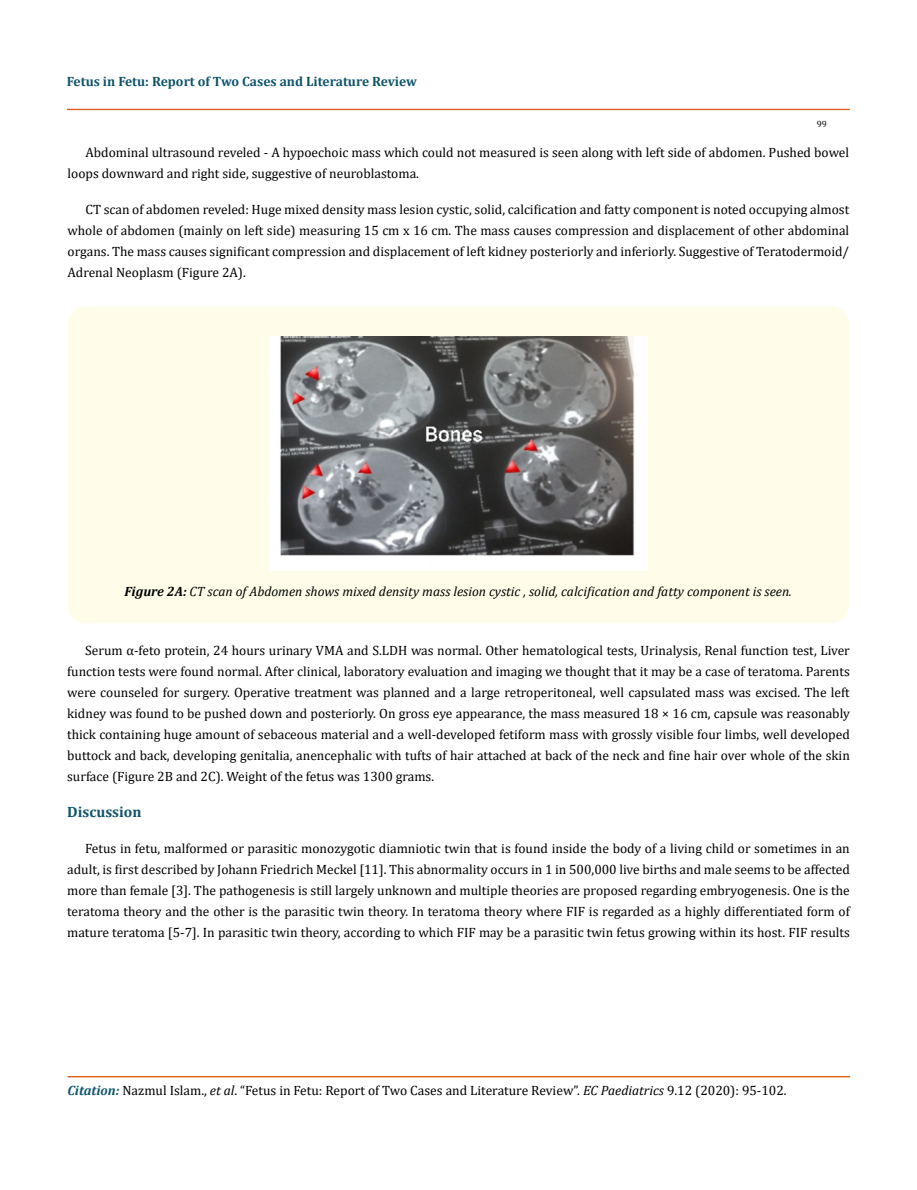
<style>
.page{position:relative;width:917px;height:1190px;background:#fff}
.page>*{position:absolute;margin:0;border:0;box-sizing:border-box;transform-origin:0 0}
.t1{font:700 15px "Cambria";color:#0e546a}
.t2{font:13.5px/21px "Cambria";color:#000;text-align:justify}
.t3{font:italic 13.5px "Cambria";color:#000}
.t4{font:700 13.5px "Cambria";color:#0e546a}
.t5{font:9px "Cambria";color:#000}
.s1{font-weight:700}
.s2{font-weight:700;font-style:italic;color:#0e546a}
.s3{font-style:italic}
</style>
<div class="page">
<div style="left:67px;top:109px;width:782px;height:1px;border:1px solid #e05d1a"></div>
<div style="left:68px;top:1076px;width:781px;height:1px;border:1px solid #e05d1a"></div>
<div style="left:68px;top:306px;width:781px;height:317px;background:#fffde9;border-radius:18px"></div>
<img style="left:269px;top:336px;width:379px;height:234px">
<p class="t4" style="left:67px;top:72px;width:352px">Fetus in Fetu: Report of Two Cases and Literature Review</p>
<p class="t5" style="left:816px;top:118px;width:11px">99</p>
<p class="t2" style="left:68px;top:142px;width:783px;text-indent:18px">Abdominal ultrasound reveled - A hypoechoic mass which could not measured is seen along with left side of abdomen. Pushed bowel loops downward and right side, suggestive of neuroblastoma.</p>
<p class="t2" style="left:68px;top:199px;width:783px;text-indent:18px">CT scan of abdomen reveled: Huge mixed density mass lesion cystic, solid, calcification and fatty component is noted occupying almost whole of abdomen (mainly on left side) measuring 15 cm x 16 cm. The mass causes compression and displacement of other abdominal organs. The mass causes significant compression and displacement of left kidney posteriorly and inferiorly. Suggestive of Teratodermoid/ Adrenal Neoplasm (Figure 2A).</p>
<p class="t3" style="left:124px;top:581px;width:669px"><span class="s1">Figure 2A:</span> CT scan of Abdomen shows mixed density mass lesion cystic , solid, calcification and fatty component is seen.</p>
<p class="t2" style="left:67px;top:640px;width:784px;text-indent:18px">Serum α-feto protein, 24 hours urinary VMA and S.LDH was normal. Other hematological tests, Urinalysis, Renal function test, Liver function tests were found normal. After clinical, laboratory evaluation and imaging we thought that it may be a case of teratoma. Parents were counseled for surgery. Operative treatment was planned and a large retroperitoneal, well capsulated mass was excised. The left kidney was found to be pushed down and posteriorly. On gross eye appearance, the mass measured 18 × 16 cm, capsule was reasonably thick containing huge amount of sebaceous material and a well-developed fetiform mass with grossly visible four limbs, well developed buttock and back, developing genitalia, anencephalic with tufts of hair attached at back of the neck and fine hair over whole of the skin surface (Figure 2B and 2C). Weight of the fetus was 1300 grams.</p>
<p class="t1" style="left:67px;top:801px;width:76px">Discussion</p>
<p class="t2" style="left:67px;top:838px;width:784px;text-indent:18px">Fetus in fetu, malformed or parasitic monozygotic diamniotic twin that is found inside the body of a living child or sometimes in an adult, is first described by Johann Friedrich Meckel [11]. This abnormality occurs in 1 in 500,000 live births and male seems to be affected more than female [3]. The pathogenesis is still largely unknown and multiple theories are proposed regarding embryogenesis. One is the teratoma theory and the other is the parasitic twin theory. In teratoma theory where FIF is regarded as a highly differentiated form of mature teratoma [5-7]. In parasitic twin theory, according to which FIF may be a parasitic twin fetus growing within its host. FIF results</p>
<p class="t2" style="left:68px;top:1080px;width:720px"><span class="s2">Citation:</span> Nazmul Islam., <span class="s3">et al</span>. “Fetus in Fetu: Report of Two Cases and Literature Review”. <span class="s3">EC Paediatrics</span> 9.12 (2020): 95-102.</p>
</div>
